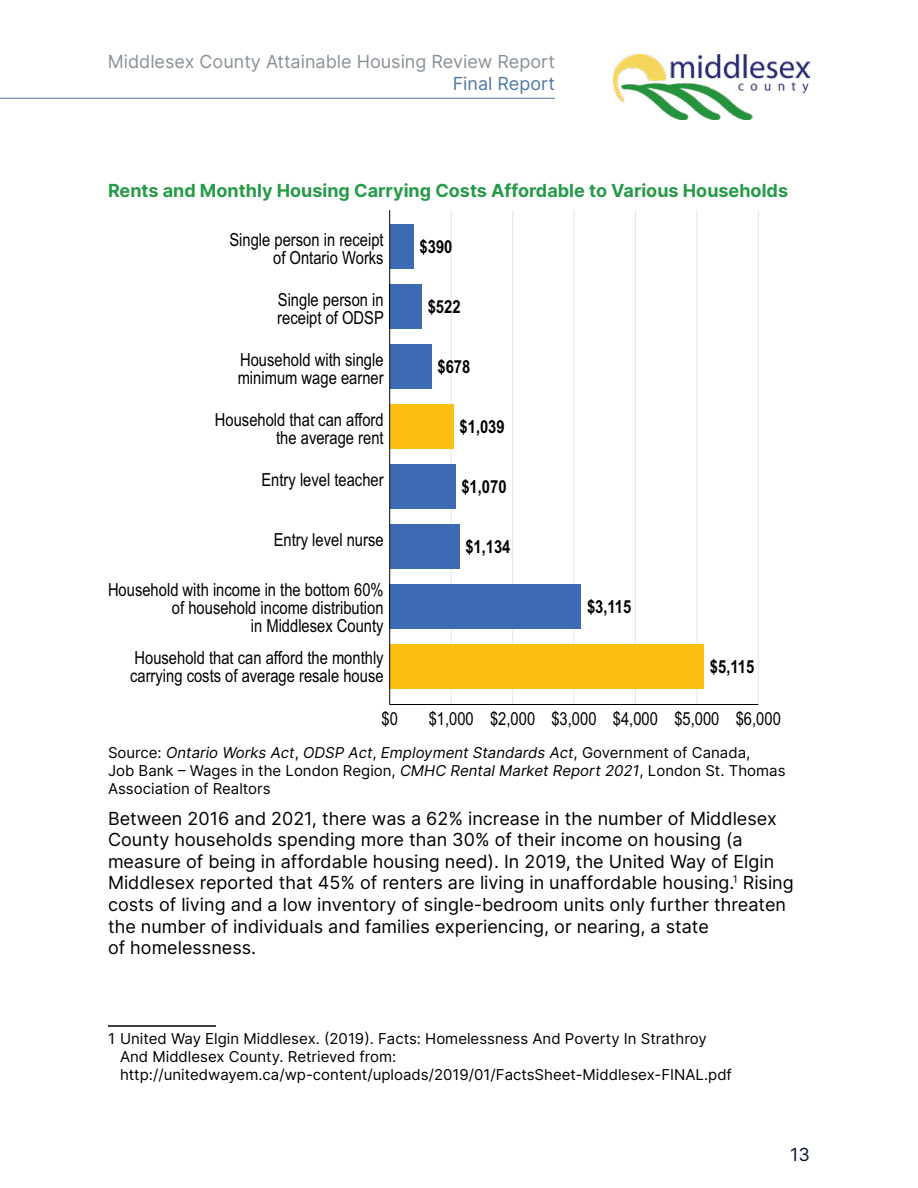
<style>
.page{position:relative;width:918px;height:1188px;background:#fff}
.page>*{position:absolute;margin:0;border:0;box-sizing:border-box;transform-origin:0 0}
.Body{font:18px/21.6px "Inter";color:#000}
.t1{font:18px/18px "Arial Narrow";color:#000}
.t2{font:700 18px "Inter";color:#279a49}
.t3{font:18px "Inter";color:#899198}
.t4{font:700 18px "Arial Narrow";color:#000}
.t5{font:18px "Inter";color:#5178a3}
.t6{font:18px "Inter";color:#081632}
.Footnote{font:15px/18px "Inter";color:#000}
.Source{font:15px/18px "Inter";color:#000}
</style>
<div class="page">
<img style="left:613px;top:54px;width:197px;height:66px">
<hr style="left:0;top:98px;width:555px;height:1px;background:#5178a3">
<hr style="left:451px;top:210px;width:1px;height:494px;background:#e6e7e8">
<hr style="left:512px;top:210px;width:1px;height:494px;background:#e6e7e8">
<hr style="left:574px;top:210px;width:1px;height:494px;background:#e6e7e8">
<hr style="left:635px;top:210px;width:1px;height:494px;background:#e6e7e8">
<hr style="left:697px;top:210px;width:1px;height:494px;background:#e6e7e8">
<hr style="left:758px;top:210px;width:1px;height:494px;background:#e6e7e8">
<div style="left:390px;top:644px;width:314px;height:45px;background:#fcbe11"></div>
<div style="left:390px;top:404px;width:64px;height:45px;background:#fcbe11"></div>
<div style="left:390px;top:224px;width:24px;height:45px;background:#3e6cb4"></div>
<div style="left:390px;top:284px;width:32px;height:45px;background:#3e6cb4"></div>
<div style="left:390px;top:344px;width:41px;height:45px;background:#3e6cb4"></div>
<div style="left:390px;top:464px;width:65px;height:45px;background:#3e6cb4"></div>
<div style="left:390px;top:524px;width:69px;height:45px;background:#3e6cb4"></div>
<div style="left:390px;top:584px;width:191px;height:45px;background:#3e6cb4"></div>
<hr style="left:389px;top:210px;width:1px;height:494px;background:#000">
<hr style="left:390px;top:704px;width:368px;height:1px;background:#000">
<hr style="left:108px;top:1025px;width:108px;height:2px;background:#000">
<p class="t3" style="left:108px;top:48px;width:449px">Middlesex County Attainable Housing Review Report</p>
<p class="t5" style="left:453px;top:70px;width:104px">Final Report</p>
<h5 class="t2" style="left:108px;top:178px;width:682px">Rents and Monthly Housing Carrying Costs Affordable to Various Households</h5>
<p class="t1" style="left:229px;top:230px;width:156px;text-align:right">Single person in receipt of Ontario Works</p>
<p class="t1" style="left:277px;top:290px;width:108px">Single person in receipt of ODSP</p>
<p class="t1" style="left:238px;top:350px;width:147px">Household with single minimum wage earner</p>
<p class="t1" style="left:215px;top:410px;width:170px;text-align:right">Household that can afford the average rent</p>
<p class="t1" style="left:261px;top:469px;width:124px">Entry level teacher</p>
<p class="t1" style="left:274px;top:529px;width:111px">Entry level nurse</p>
<p class="t1" style="left:108px;top:580px;width:277px;text-align:right">Household with income in the bottom 60% of household income distribution<br>in Middlesex County</p>
<p class="t1" style="left:130px;top:648px;width:255px">Household that can afford the monthly carrying costs of average resale house</p>
<p class="t4" style="left:420px;top:233px;width:34px">$390</p>
<p class="t4" style="left:428px;top:293px;width:34px">$522</p>
<p class="t4" style="left:437px;top:353px;width:34px">$678</p>
<p class="t4" style="left:460px;top:413px;width:47px">$1,039</p>
<p class="t4" style="left:461px;top:473px;width:47px">$1,070</p>
<p class="t4" style="left:465px;top:533px;width:47px">$1,134</p>
<p class="t4" style="left:587px;top:593px;width:46px">$3,115</p>
<p class="t4" style="left:710px;top:653px;width:46px">$5,115</p>
<p class="t1" style="left:381px;top:709px;width:18px">$0</p>
<p class="t1" style="left:429px;top:709px;width:354px">$1,000 $2,000 $3,000 $4,000 $5,000 $6,000</p>
<p class="Source" style="left:108px;top:743px;width:679px">Source: Ontario Works Act, ODSP Act, Employment Standards Act, Government of Canada,<br>Job Bank – Wages in the London Region, CMHC Rental Market Report 2021, London St. Thomas<br>Association of Realtors</p>
<p class="Body" style="left:108px;top:807px;width:687px">Between 2016 and 2021, there was a 62% increase in the number of Middlesex County households spending more than 30% of their income on housing (a measure of being in affordable housing need). In 2019, the United Way of Elgin Middlesex reported that 45% of renters are living in unaffordable housing.<sup>1</sup> Rising costs of living and a low inventory of single-bedroom units only further threaten the number of individuals and families experiencing, or nearing, a state<br>of homelessness.</p>
<p class="Footnote" style="left:120px;top:1029px;width:614px;text-indent:-12px">1 United Way Elgin Middlesex. (2019). Facts: Homelessness And Poverty In Strathroy<br>And Middlesex County. Retrieved from: http://unitedwayem.ca/wp-content/uploads/2019/01/FactsSheet-Middlesex-FINAL.pdf</p>
<p class="t6" style="left:790px;top:1141px;width:21px">13</p>
</div>
